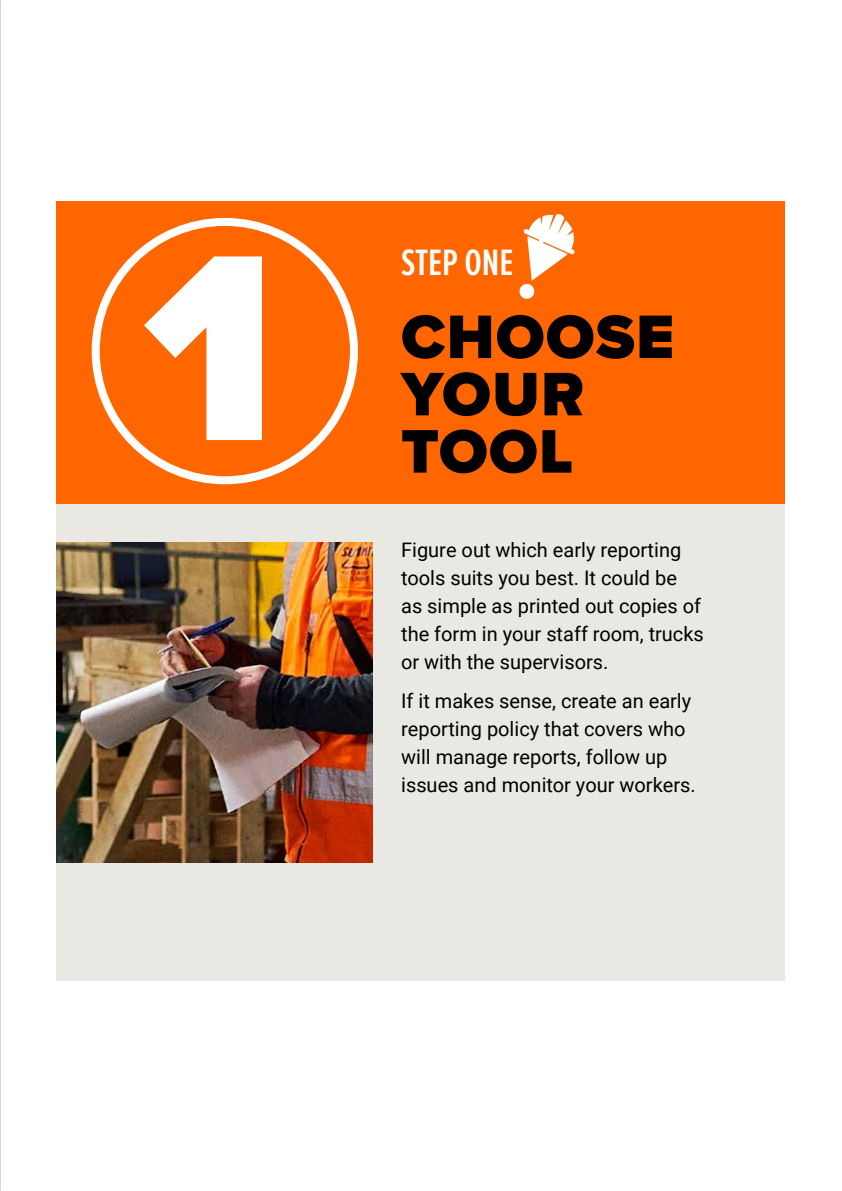
<style>
.page{position:relative;width:842px;height:1191px;background:#fff}
.page>*{position:absolute;margin:0;border:0;box-sizing:border-box;transform-origin:0 0}
.t1{font:900 275.2px "Proxima Nova";color:#fff}
.t2{font:900 63.6px/57.2px "Proxima Nova";letter-spacing:.02em;color:#000}
.t3{font:600 38px "Proxima Nova Ex Cn";color:#fff}
.t4{font:20px/28px "Roboto";color:#000}
</style>
<div class="page">
<img style="left:0;top:47px;width:1px;height:1144px">
<div style="left:57px;top:500px;width:728px;height:481px;background:#eae8e2"></div>
<div style="left:57px;top:201px;width:728px;height:303px;background:#f60"></div>
<svg style="left:519px;top:214px;width:56px;height:86px"></svg>
<div style="left:92px;top:218px;width:266px;height:266px;border:8px solid #fff;border-radius:50%"></div>
<img style="left:57px;top:542px;width:316px;height:320px">
<h1 class="t1" style="left:144px;top:143px;width:134px">1</h1>
<h3 class="t3" style="left:401px;top:235px;width:114px">STEP ONE</h3>
<h2 class="t2" style="left:401px;top:308px;width:274px">CHOOSE<br>YOUR<br>TOOL</h2>
<p class="t4" style="left:401px;top:535px;width:304px">Figure out which early reporting tools suits you best. It could be<br>as simple as printed out copies of the form in your staff room, trucks or with the supervisors.</p>
<p class="t4" style="left:401px;top:686px;width:296px">If it makes sense, create an early reporting policy that covers who will manage reports, follow up issues and monitor your workers.</p>
</div>
